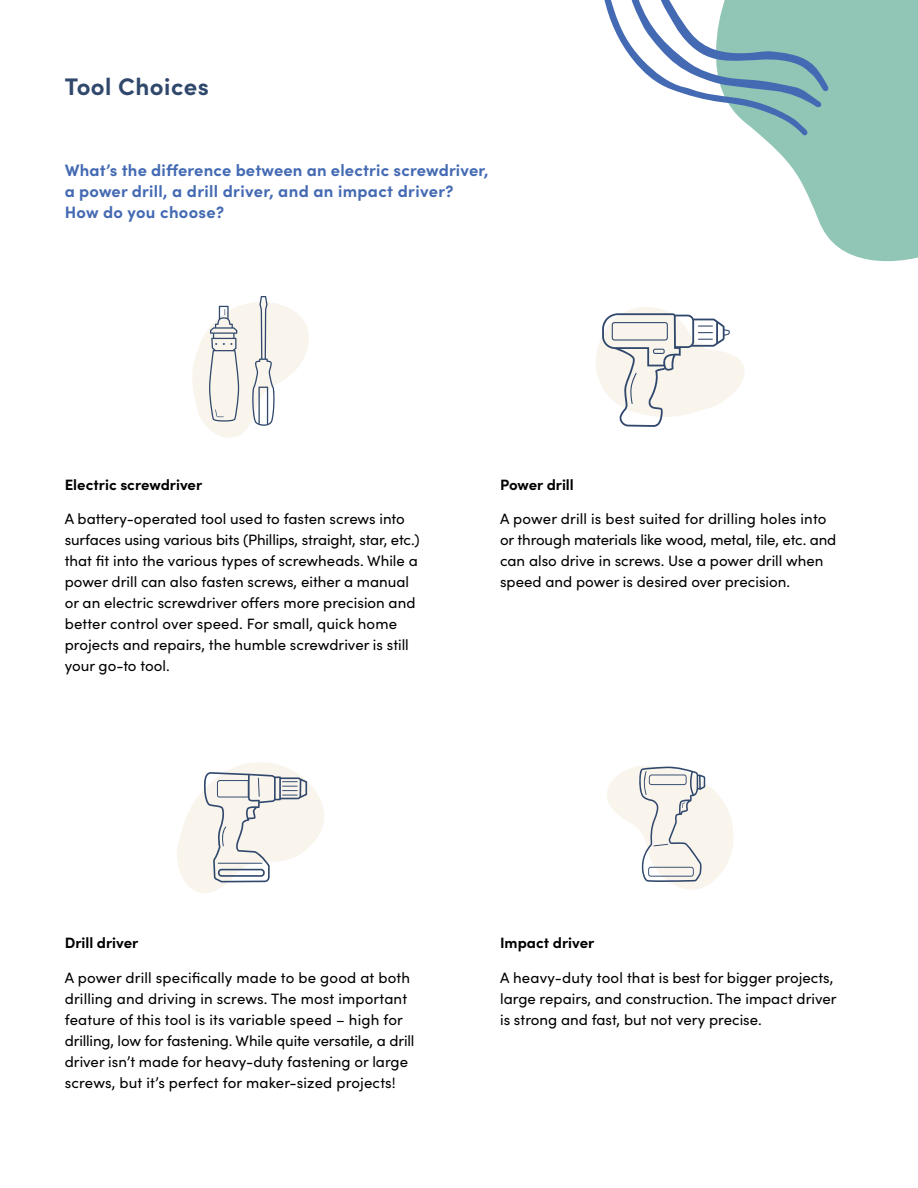
<style>
.page{position:relative;width:918px;height:1188px;background:#fff}
.page>*{position:absolute;margin:0;border:0;box-sizing:border-box;transform-origin:0 0}
.t1{font:700 24px "Sofia Pro";letter-spacing:.02em;color:#30486c}
.t2{font:700 16.5px/21px "Sofia Pro";letter-spacing:.01em;color:#446ab3}
.t3{font:15px/21px "Sofia Pro";color:#000}
.t4{font:700 15px "Sofia Pro";color:#000}
</style>
<div class="page">
<svg style="left:761px;top:0;width:157px;height:262px;fill:#91c6b6"></svg>
<svg style="left:604px;top:0;width:225px;height:136px"></svg>
<svg style="left:596px;top:307px;width:149px;height:120px"></svg>
<svg style="left:177px;top:762px;width:147px;height:131px"></svg>
<svg style="left:192px;top:296px;width:117px;height:142px"></svg>
<svg style="left:607px;top:766px;width:126px;height:124px"></svg>
<h1 class="t1" style="left:65px;top:68px;width:146px">Tool Choices</h1>
<p class="t2" style="left:65px;top:158px;width:425px">What’s the difference between an electric screwdriver, a power drill, a drill driver, and an impact driver?<br>How do you choose?</p>
<p class="t4" style="left:65px;top:473px;width:139px">Electric screwdriver</p>
<p class="t3" style="left:65px;top:508px;width:357px">A battery-operated tool used to fasten screws into surfaces using various bits (Phillips, straight, star, etc.) that fit into the various types of screwheads. While a power drill can also fasten screws, either a manual or an electric screwdriver offers more precision and better control over speed. For small, quick home projects and repairs, the humble screwdriver is still your go-to tool.</p>
<p class="t4" style="left:500px;top:473px;width:75px">Power drill</p>
<p class="t3" style="left:500px;top:508px;width:338px">A power drill is best suited for drilling holes into or through materials like wood, metal, tile, etc. and can also drive in screws. Use a power drill when speed and power is desired over precision.</p>
<p class="t4" style="left:65px;top:931px;width:75px">Drill driver</p>
<p class="t3" style="left:65px;top:966px;width:351px">A power drill specifically made to be good at both drilling and driving in screws. The most important feature of this tool is its variable speed – high for drilling, low for fastening. While quite versatile, a drill driver isn’t made for heavy-duty fastening or large screws, but it’s perfect for maker-sized projects!</p>
<p class="t4" style="left:500px;top:931px;width:96px">Impact driver</p>
<p class="t3" style="left:500px;top:966px;width:338px">A heavy-duty tool that is best for bigger projects, large repairs, and construction. The impact driver is strong and fast, but not very precise.</p>
</div>
